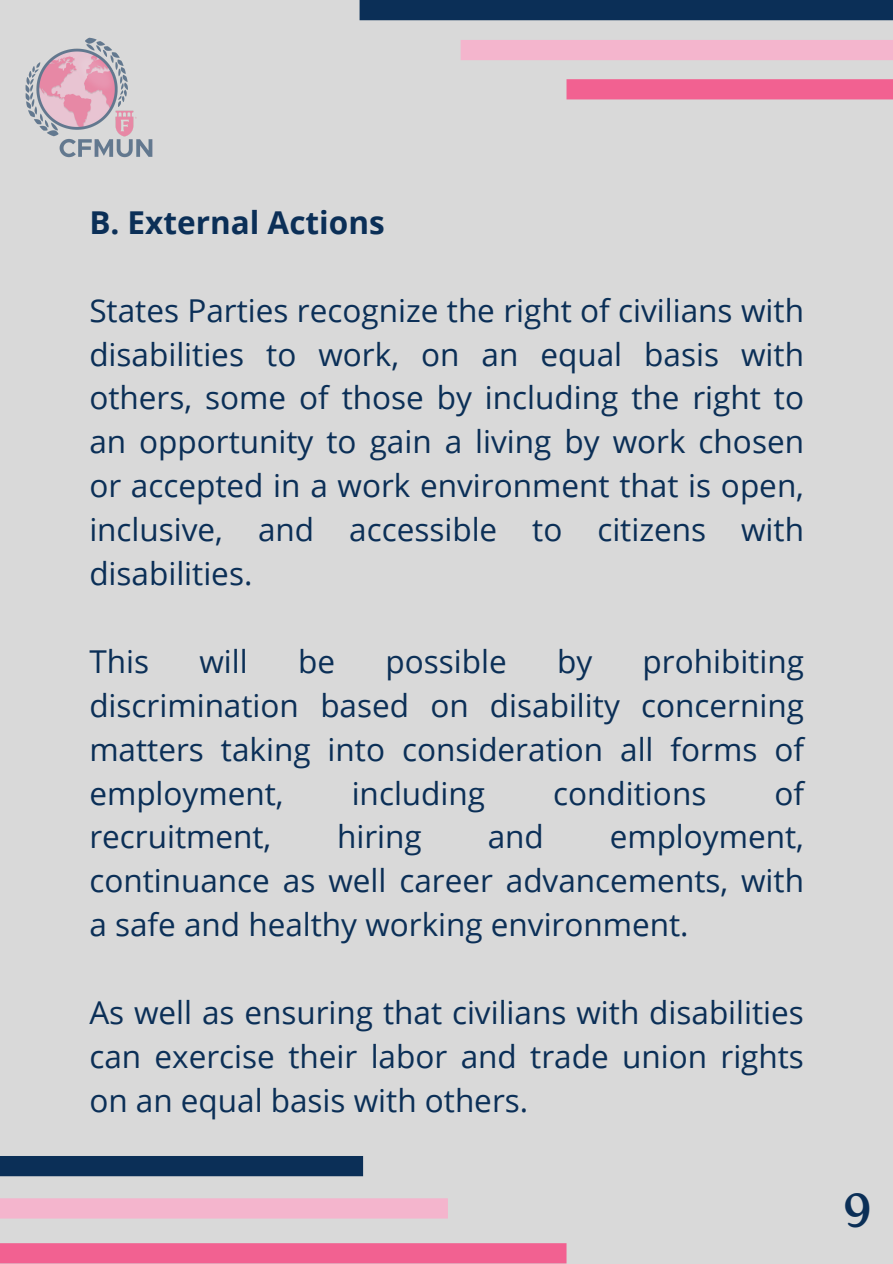
<style>
.page{position:relative;width:893px;height:1264px;background:#fff}
.page>*{position:absolute;margin:0;border:0;box-sizing:border-box;transform-origin:0 0}
.t1{font:47.85px "Roca One";color:#0b2f57}
.t2{font:31.5px/43.8px "Open Sans";color:#0b2f57;text-align:justify}
.t3{font:700 31.5px "Open Sans";color:#0b2f57}
</style>
<div class="page">
<div style="left:0;top:0;width:892px;height:1263px;background:#d9d9d9"></div>
<div style="left:359px;top:0;width:533px;height:20px;background:#0b2f57"></div>
<div style="left:460px;top:40px;width:432px;height:20px;background:#f4b5cd"></div>
<div style="left:566px;top:79px;width:326px;height:20px;background:#f26191"></div>
<div style="left:0;top:1155px;width:363px;height:21px;background:#0b2f57"></div>
<div style="left:0;top:1198px;width:448px;height:20px;background:#f4b5cd"></div>
<div style="left:0;top:1243px;width:566px;height:20px;background:#f26191"></div>
<img style="left:25px;top:37px;width:128px;height:121px">
<h1 class="t3" style="left:89px;top:200px;width:297px">B. External Actions</h1>
<p class="t2" style="left:89px;top:287px;width:716px">States Parties recognize the right of civilians with disabilities to work, on an equal basis with others, some of those by including the right to an opportunity to gain a living by work chosen or accepted in a work environment that is open, inclusive, and accessible to citizens with disabilities.</p>
<p class="t2" style="left:89px;top:638px;width:61px">This</p>
<p class="t2" style="left:199px;top:638px;width:50px">will</p>
<p class="t2" style="left:298px;top:638px;width:38px">be</p>
<p class="t2" style="left:385px;top:638px;width:123px">possible</p>
<p class="t2" style="left:557px;top:638px;width:37px">by</p>
<p class="t2" style="left:89px;top:638px;width:716px;text-indent:553px">prohibiting discrimination based on disability concerning matters taking into consideration all forms of employment,</p>
<p class="t2" style="left:352px;top:770px;width:135px">including</p>
<p class="t2" style="left:553px;top:770px;width:155px">conditions</p>
<p class="t2" style="left:774px;top:770px;width:31px">of</p>
<p class="t2" style="left:89px;top:814px;width:716px;text-indent:520px">employment, continuance as well career advancements, with a safe and healthy working environment.</p>
<p class="t2" style="left:89px;top:814px;width:183px">recruitment,</p>
<p class="t2" style="left:337px;top:814px;width:86px">hiring</p>
<p class="t2" style="left:487px;top:814px;width:58px">and</p>
<p class="t2" style="left:89px;top:989px;width:716px">As well as ensuring that civilians with disabilities can exercise their labor and trade union rights on an equal basis with others.</p>
<p class="t1" style="left:842px;top:1182px;width:30px">9</p>
</div>
